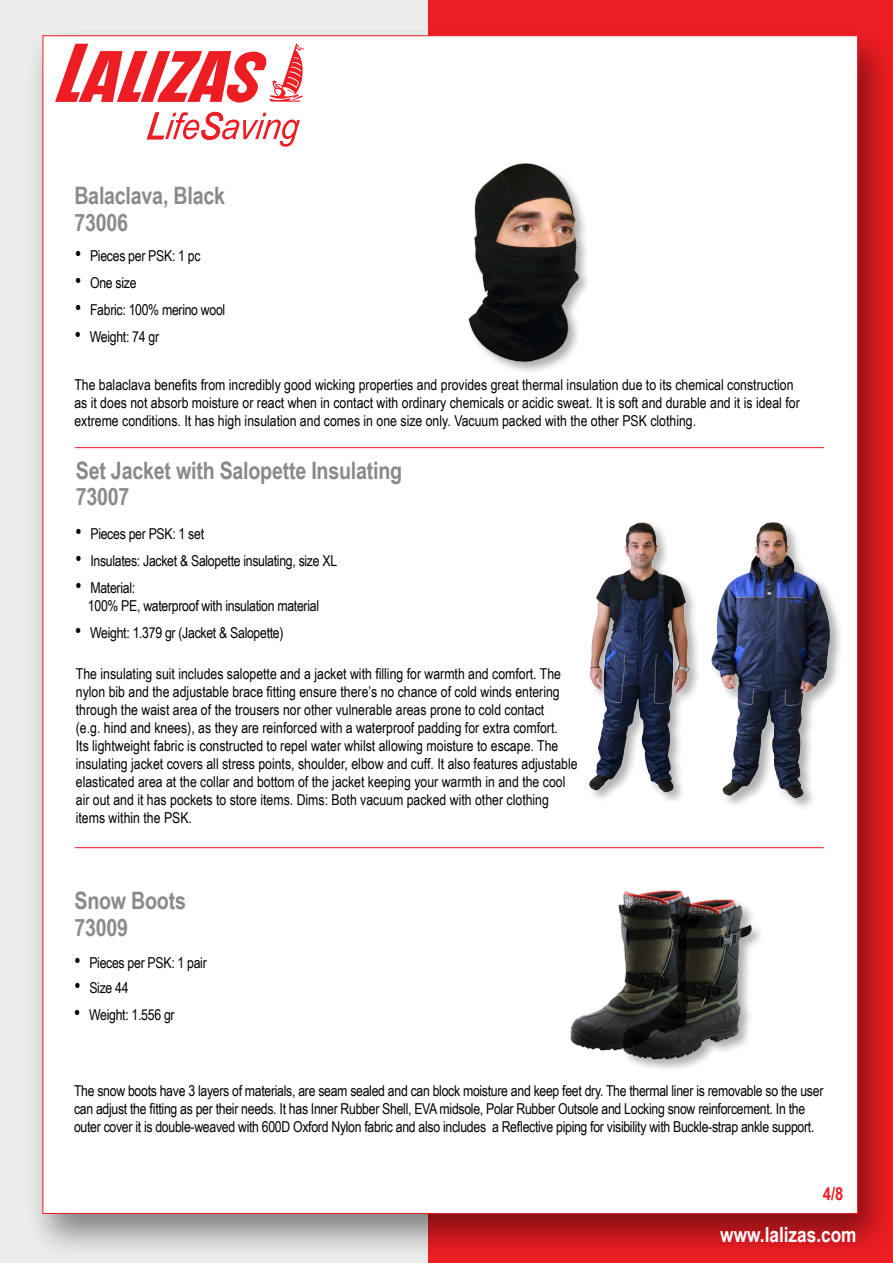
<style>
.page{position:relative;width:893px;height:1263px;background:#fff}
.page>*{position:absolute;margin:0;border:0;box-sizing:border-box;transform-origin:0 0}
.t1{font:700 24px "Arial Narrow";letter-spacing:-.01em;color:#888a8d}
.t2{font:700 21px "Arial Narrow";color:#fff}
.t3{font:700 18px "Arial Narrow";color:#ed1d24}
.t4{font:15px/18px "Arial Narrow";color:#000}
.t5{font:15px/18px "Arial Narrow";letter-spacing:-.02em;color:#000}
.s1{font-size:21px}
</style>
<div class="page">
<div style="left:0;top:0;width:496px;height:1263px;background:#ececed"></div>
<div style="left:428px;top:0;width:465px;height:1263px;background:#ed1d24"></div>
<div style="left:25px;top:26px;width:868px;height:1234px;background:#000;opacity:.45"></div>
<div style="left:43px;top:36px;width:815px;height:1177px;background:#fff"></div>
<svg style="left:55px;top:43px;width:249px;height:60px"></svg>
<svg style="left:147px;top:112px;width:153px;height:35px"></svg>
<hr style="left:75px;top:447px;width:749px;height:1px;background:#ed1d24">
<img style="left:468px;top:163px;width:120px;height:209px">
<hr style="left:75px;top:847px;width:749px;height:1px;background:#ed1d24">
<img style="left:570px;top:1001px;width:40px;height:50px">
<img style="left:610px;top:890px;width:151px;height:179px">
<img style="left:589px;top:522px;width:96px;height:279px">
<img style="left:685px;top:505px;width:173px;height:310px">
<h1 class="t1" style="left:74px;top:178px;width:152px">Balaclava, Black</h1>
<h1 class="t1" style="left:74px;top:204px;width:55px">73006</h1>
<p class="t5" style="left:75px;top:246px;width:127px"><span class="s1">•</span> Pieces per PSK: 1 pc</p>
<p class="t4" style="left:75px;top:273px;width:63px"><span class="s1">•</span> One size</p>
<p class="t5" style="left:75px;top:300px;width:152px"><span class="s1">•</span> Fabric: 100% merino wool</p>
<p class="t5" style="left:75px;top:327px;width:86px"><span class="s1">•</span> Weight: 74 gr</p>
<p class="t4" style="left:74px;top:376px;width:727px">The balaclava benefits from incredibly good wicking properties and provides great thermal insulation due to its chemical construction as it does not absorb moisture or react when in contact with ordinary chemicals or acidic sweat. It is soft and durable and it is ideal for extreme conditions. It has high insulation and comes in one size only. Vacuum packed with the other PSK clothing.</p>
<h1 class="t1" style="left:76px;top:453px;width:328px">Set Jacket with Salopette Insulating</h1>
<h1 class="t1" style="left:76px;top:478px;width:55px">73007</h1>
<p class="t5" style="left:75px;top:524px;width:130px"><span class="s1">•</span> Pieces per PSK: 1 set</p>
<p class="t5" style="left:75px;top:551px;width:263px"><span class="s1">•</span> Insulates: Jacket &amp; Salopette insulating, size XL</p>
<p class="t5" style="left:88px;top:578px;width:233px;text-indent:-12px"><span class="s1">•</span> Material:<br>100% PE, waterproof with insulation material</p>
<p class="t5" style="left:75px;top:623px;width:210px"><span class="s1">•</span> Weight: 1.379 gr (Jacket &amp; Salopette)</p>
<p class="t4" style="left:76px;top:664px;width:503px">The insulating suit includes salopette and a jacket with filling for warmth and comfort. The nylon bib and the adjustable brace fitting ensure there’s no chance of cold winds entering through the waist area of the trousers nor other vulnerable areas prone to cold contact<br>(e.g. hind and knees), as they are reinforced with a waterproof padding for extra comfort.<br>Its lightweight fabric is constructed to repel water whilst allowing moisture to escape. The insulating jacket covers all stress points, shoulder, elbow and cuff. It also features adjustable elasticated area at the collar and bottom of the jacket keeping your warmth in and the cool air out and it has pockets to store items. Dims: Both vacuum packed with other clothing items within the PSK.</p>
<h1 class="t1" style="left:74px;top:882px;width:113px">Snow Boots</h1>
<h1 class="t1" style="left:74px;top:909px;width:55px">73009</h1>
<p class="t5" style="left:74px;top:953px;width:134px"><span class="s1">•</span> Pieces per PSK: 1 pair</p>
<p class="t4" style="left:74px;top:978px;width:56px"><span class="s1">•</span> Size 44</p>
<p class="t5" style="left:74px;top:1005px;width:102px"><span class="s1">•</span> Weight: 1.556 gr</p>
<p class="t5" style="left:74px;top:1081px;width:751px">The snow boots have 3 layers of materials, are seam sealed and can block moisture and keep feet dry. The thermal liner is removable so the user can adjust the fitting as per their needs. It has Inner Rubber Shell, EVA midsole, Polar Rubber Outsole and Locking snow reinforcement. In the outer cover it is double-weaved with 600D Oxford Nylon fabric and also includes a Reflective piping for visibility with Buckle-strap ankle support.</p>
<p class="t3" style="left:823px;top:1180px;width:22px">4/8</p>
<h2 class="t2" style="left:720px;top:1219px;width:138px">www.lalizas.com</h2>
</div>
